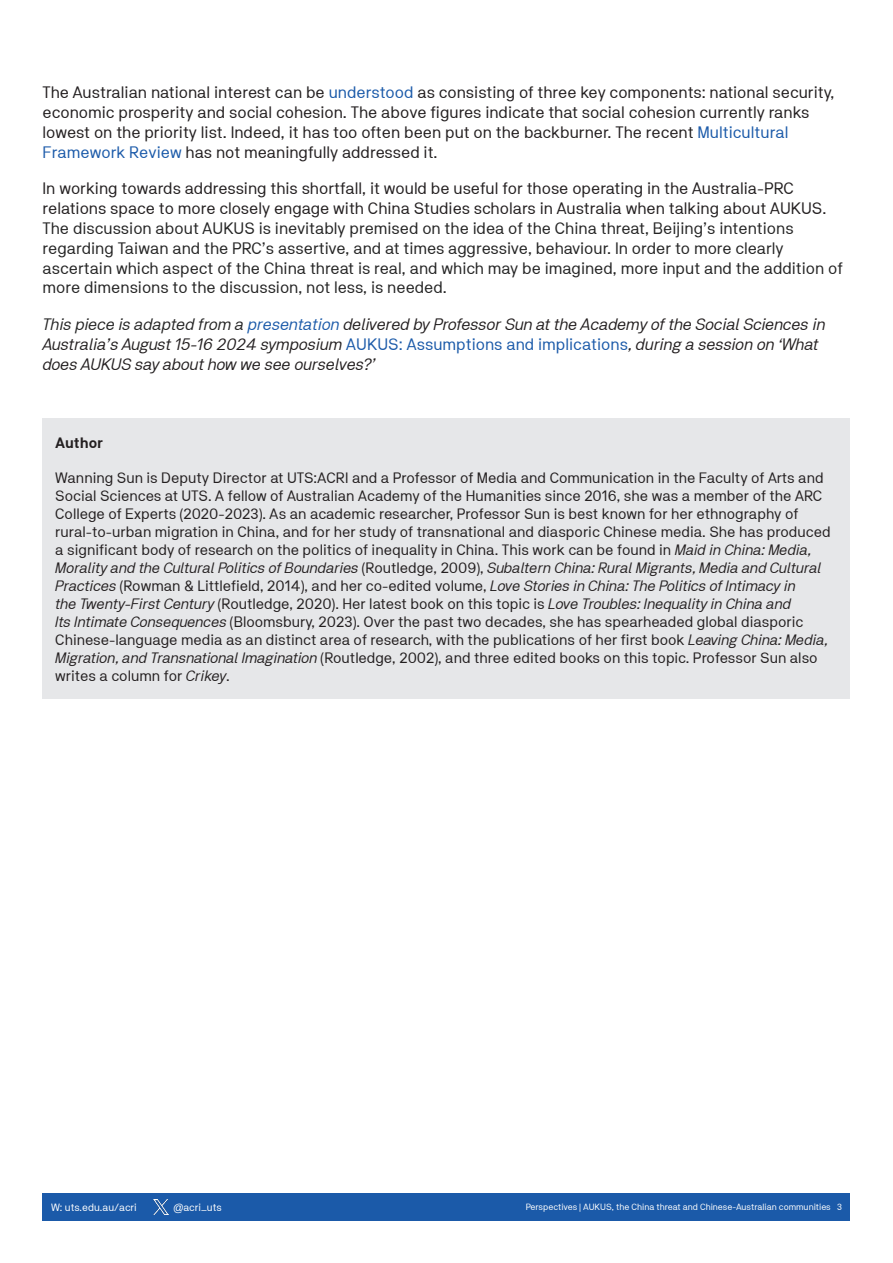
<style>
.page{position:relative;width:893px;height:1263px;background:#fff}
.page>*{position:absolute;margin:0;border:0;box-sizing:border-box;transform-origin:0 0}
.Body_Copy{font:16.5px/19.8px "NB Akademie Std";color:#242424}
.Body_Copy-2{font:16.5px/19.8px "NB Akademie Std";color:#231f20}
.Body_Copy-3{font:italic 16.5px/19.8px "NB Akademie Std";color:#231f20}
.Body_Copy-4{font:15px/18px "NB Akademie Std";color:#231f20}
.Body_Copy-5{font:700 15px "NB Akademie Std";color:#231f20}
.t1{font:10.5px "NB Akademie Std";color:#fff}
.t2{font:9px "NB Akademie Std";color:#fff}
.s1{color:#1b5aa9}
.s2{color:#231f20}
.s3{color:#242424}
.s4{font-style:normal;color:#1b5aa9}
.s5{font-style:italic}
</style>
<div class="page">
<div style="left:43px;top:1193px;width:807px;height:27px;background:#1b5aa9"></div>
<img style="left:153px;top:1199px;width:15px;height:15px">
<div style="left:43px;top:418px;width:807px;height:280px;background:#e6e7e9"></div>
<p class="Body_Copy-2" style="left:43px;top:82px;width:793px">The Australian national interest can be <span class="s1">understood</span> as consisting of three key components: national security, economic prosperity and social cohesion. The above figures indicate that social cohesion currently ranks lowest on the priority list. Indeed, it has too often been put on the backburner. The recent <span class="s1">Multicultural Framework Review</span> has not meaningfully addressed it.</p>
<p class="Body_Copy" style="left:43px;top:179px;width:802px"><span class="s2">In working towards addressing this shortfall, it would be useful for those operating in the Australia-PRC relations space to more closely engage with China Studies scholars in Australia when talking about AUKUS.<br></span>The discussion about AUKUS is inevitably premised on the idea of the China threat, Beijing’s intentions regarding Taiwan and the PRC’s assertive, and at times aggressive, behaviour. In order to more clearly ascertain which aspect of the China threat is real, and which may be imagined, more input and the addition of more dimensions to the discussion, not less, is needed.</p>
<p class="Body_Copy-3" style="left:43px;top:314px;width:784px"><span class="s3">This piece is adapted from a</span> <span class="s1">presentation</span> delivered by Professor Sun at the Academy of the Social Sciences in<br>Australia’s August 15-16 2024 symposium <span class="s4">AUKUS: Assumptions and implications</span>, during a session on ‘What does AUKUS say about how we see ourselves?’</p>
<p class="Body_Copy-5" style="left:55px;top:434px;width:49px">Author</p>
<p class="Body_Copy-4" style="left:55px;top:468px;width:777px">Wanning Sun is Deputy Director at UTS:ACRI and a Professor of Media and Communication in the Faculty of Arts and Social Sciences at UTS. A fellow of Australian Academy of the Humanities since 2016, she was a member of the ARC College of Experts (2020-2023). As an academic researcher, Professor Sun is best known for her ethnography of rural-to-urban migration in China, and for her study of transnational and diasporic Chinese media. She has produced a significant body of research on the politics of inequality in China. This work can be found in <span class="s5">Maid in China: Media, Morality and the Cultural Politics of Boundaries</span> (Routledge, 2009), <span class="s5">Subaltern China: Rural Migrants, Media and Cultural Practices</span> (Rowman &amp; Littlefield, 2014), and her co-edited volume, <span class="s5">Love Stories in China: The Politics of Intimacy in<br>the Twenty-First Century</span> (Routledge, 2020). Her latest book on this topic is <span class="s5">Love Troubles: Inequality in China and<br>Its Intimate Consequences</span> (Bloomsbury, 2023). Over the past two decades, she has spearheaded global diasporic Chinese-language media as an distinct area of research, with the publications of her first book <span class="s5">Leaving China: Media, Migration, and Transnational Imagination</span> (Routledge, 2002), and three edited books on this topic. Professor Sun also writes a column for <span class="s5">Crikey</span>.</p>
<p class="t1" style="left:51px;top:1201px;width:87px">W: uts.edu.au/acri</p>
<p class="t1" style="left:173px;top:1201px;width:50px">@acri_uts</p>
<p class="t2" style="left:526px;top:1202px;width:318px">Perspectives | AUKUS, the China threat and Chinese-Australian communities 3</p>
</div>
